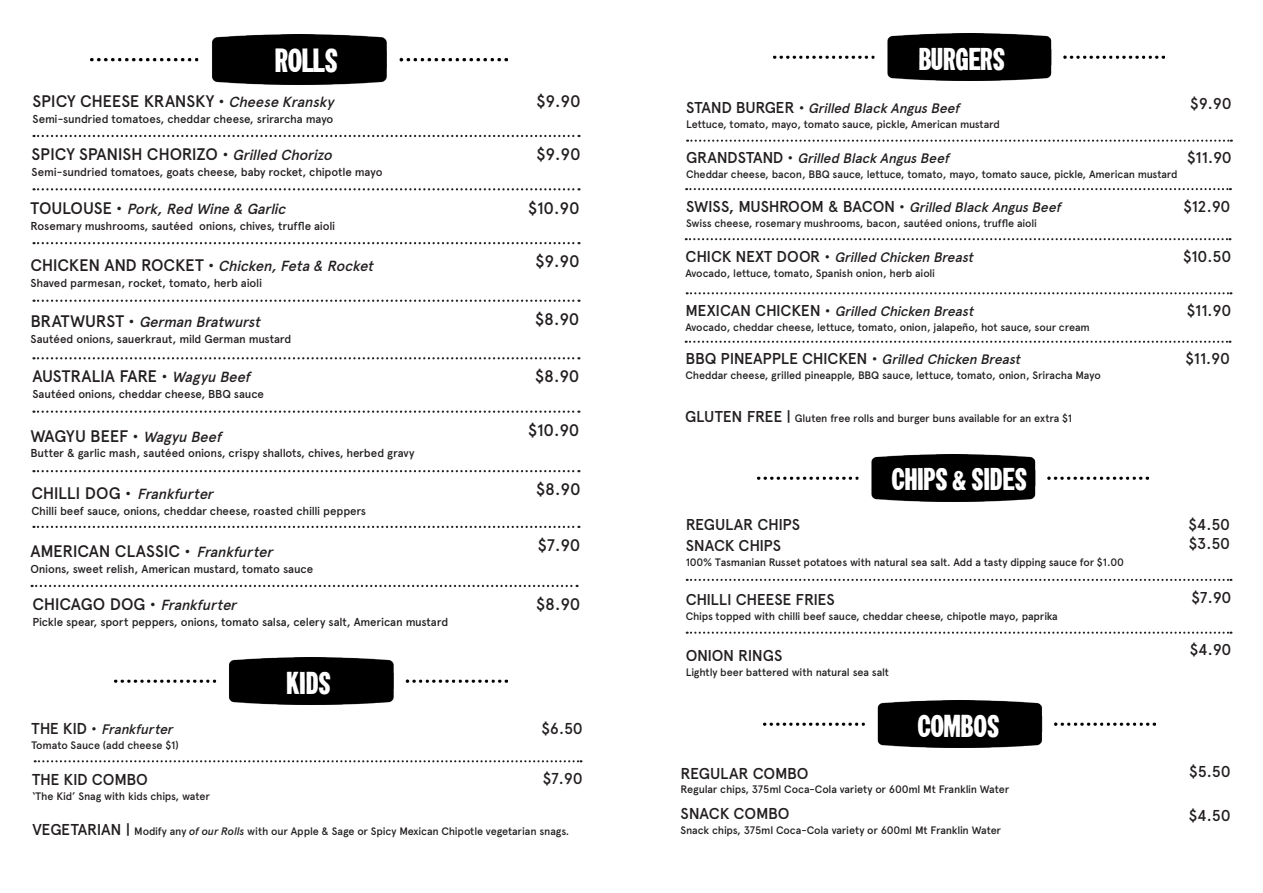
<style>
.page{position:relative;width:1263px;height:893px;background:#fff}
.page>*{position:absolute;margin:0;border:0;box-sizing:border-box;transform-origin:0 0}
.t1{font:500 31.35px "Woodgrit";color:#fff}
.t2{font:500 29.55px "Woodgrit";color:#fff}
.t3{font:500 16.8px "Apercu";letter-spacing:-.015em;color:#231f20}
.t4{font:500 15.75px "Apercu";letter-spacing:-.01em;color:#231f20}
.t5{font:italic 500 14.7px "Apercu";color:#231f20}
.t6{font:italic 500 13.8px "Apercu";color:#231f20}
.t7{font:500 11.55px "Apercu";letter-spacing:-.01em;color:#231f20}
.t8{font:500 10.8px "Apercu";letter-spacing:-.015em;color:#231f20}
.s1{font-style:italic;font-size:14.7px}
.s2{font-style:normal;font-size:16.8px}
.s3{font-style:normal;font-size:15.75px}
.s4{font-size:15.75px}
.s5{font-style:italic}
.s6{font-style:italic;font-size:13.8px}
.s7{font-size:25.5px}
</style>
<div class="page">
<img style="left:91px;top:35px;width:416px;height:50px">
<img style="left:758px;top:454px;width:391px;height:47px">
<img style="left:763px;top:700px;width:393px;height:48px">
<img style="left:115px;top:657px;width:392px;height:48px">
<svg style="left:687px;top:579px;width:544px;height:2px"></svg>
<svg style="left:687px;top:632px;width:544px;height:2px"></svg>
<svg style="left:34px;top:135px;width:545px;height:2px"></svg>
<svg style="left:34px;top:188px;width:545px;height:2px"></svg>
<svg style="left:34px;top:242px;width:545px;height:2px"></svg>
<svg style="left:34px;top:300px;width:545px;height:2px"></svg>
<svg style="left:33px;top:357px;width:546px;height:2px"></svg>
<svg style="left:33px;top:410px;width:546px;height:3px"></svg>
<svg style="left:33px;top:470px;width:546px;height:2px"></svg>
<svg style="left:33px;top:526px;width:546px;height:2px"></svg>
<svg style="left:32px;top:585px;width:545px;height:2px"></svg>
<svg style="left:35px;top:760px;width:546px;height:2px"></svg>
<img style="left:773px;top:33px;width:391px;height:47px">
<svg style="left:687px;top:140px;width:545px;height:2px"></svg>
<svg style="left:686px;top:188px;width:545px;height:2px"></svg>
<svg style="left:686px;top:238px;width:544px;height:2px"></svg>
<svg style="left:687px;top:292px;width:544px;height:2px"></svg>
<svg style="left:686px;top:341px;width:544px;height:2px"></svg>
<p class="t1" style="left:275px;top:41px;width:64px">ROLLS</p>
<p class="t3" style="left:32px;top:91px;width:306px">SPICY CHEESE KRANSKY • <span class="s1">Cheese Kransky</span></p>
<p class="t3" style="left:536px;top:91px;width:46px">$9.90</p>
<p class="t7" style="left:32px;top:112px;width:302px">Semi-sundried tomatoes, cheddar cheese, srirarcha mayo</p>
<p class="t3" style="left:32px;top:144px;width:306px">SPICY SPANISH CHORIZO • <span class="s1">Grilled Chorizo</span></p>
<p class="t3" style="left:537px;top:144px;width:46px">$9.90</p>
<p class="t7" style="left:32px;top:165px;width:352px">Semi-sundried tomatoes, goats cheese, baby rocket, chipotle mayo</p>
<p class="t5" style="left:31px;top:200px;width:260px"><span class="s2">T O U L O U S E •</span> Pork,Red Wine &amp; Garlic</p>
<p class="t7" style="left:31px;top:219px;width:306px">Rosemary mushrooms, sautéed onions, chives, truffle aioli</p>
<p class="t3" style="left:528px;top:198px;width:53px">$10.90</p>
<p class="t5" style="left:30px;top:257px;width:348px"><span class="s2">C H I C K E N A N D RO C K E T •</span> Chicken,Feta &amp; Rocket</p>
<p class="t7" style="left:30px;top:276px;width:233px">Shaved parmesan, rocket, tomato, herb aioli</p>
<p class="t3" style="left:535px;top:251px;width:46px">$9.90</p>
<p class="t5" style="left:30px;top:313px;width:235px"><span class="s2">B R AT W U R S T •</span> German Bratwurst</p>
<p class="t7" style="left:30px;top:332px;width:262px">Sautéed onions, sauerkraut, mild German mustard</p>
<p class="t3" style="left:535px;top:309px;width:46px">$8.90</p>
<p class="t3" style="left:32px;top:366px;width:223px">AUSTRALIA FARE • <span class="s1">Wagyu Beef</span></p>
<p class="t7" style="left:32px;top:387px;width:233px">Sautéed onions, cheddar cheese, BBQ sauce</p>
<p class="t3" style="left:535px;top:366px;width:46px">$8.90</p>
<p class="t3" style="left:30px;top:426px;width:196px">WAGYU BEEF • <span class="s1">Wagyu Beef</span></p>
<p class="t7" style="left:30px;top:446px;width:385px">Butter &amp; garlic mash, sautéed onions, crispy shallots, chives, herbed gravy</p>
<p class="t3" style="left:528px;top:420px;width:53px">$10.90</p>
<p class="t5" style="left:31px;top:485px;width:187px"><span class="s2">C H I L L I D O G •</span> Frankfurter</p>
<p class="t7" style="left:31px;top:504px;width:336px">Chilli beef sauce, onions, cheddar cheese, roasted chilli peppers</p>
<p class="t3" style="left:536px;top:479px;width:46px">$8.90</p>
<p class="t3" style="left:30px;top:541px;width:247px">AMERICAN CLASSIC • <span class="s1">Frankfurter</span></p>
<p class="t7" style="left:30px;top:562px;width:284px">Onions, sweet relish, American mustard, tomato sauce</p>
<p class="t3" style="left:538px;top:535px;width:44px">$7.90</p>
<p class="t3" style="left:32px;top:594px;width:209px">C H I CAG O D O G • <span class="s1">Frankfurter</span></p>
<p class="t3" style="left:536px;top:594px;width:46px">$8.90</p>
<p class="t7" style="left:32px;top:615px;width:417px">Pickle spear, sport peppers, onions, tomato salsa, celery salt, American mustard</p>
<p class="t2" style="left:287px;top:665px;width:46px">KIDS</p>
<p class="t6" style="left:32px;top:721px;width:146px"><span class="s3">T H E K I D •</span> Frankfurter</p>
<p class="t4" style="left:541px;top:719px;width:43px">$6.50</p>
<p class="t8" style="left:32px;top:738px;width:149px">Tomato Sauce (add cheese $1)</p>
<p class="t4" style="left:32px;top:770px;width:117px">THE KID COMBO</p>
<p class="t8" style="left:32px;top:790px;width:179px">‘The Kid’ Snag with kids chips, water</p>
<p class="t4" style="left:543px;top:769px;width:42px">$7.90</p>
<p class="t8" style="left:32px;top:825px;width:538px"><span class="s4">VEGETARIAN |</span> Modify any <span class="s5">of our Rolls</span> with our Apple &amp; Sage or Spicy Mexican Chipotle vegetarian snags.</p>
<p class="t2" style="left:919px;top:40px;width:88px">BURGERS</p>
<p class="t6" style="left:686px;top:100px;width:279px"><span class="s3">S TA N D B U R G E R •</span> Grilled Black AngusBeef</p>
<p class="t4" style="left:1190px;top:94px;width:43px">$9.90</p>
<p class="t8" style="left:686px;top:118px;width:315px">Lettuce, tomato, mayo, tomato sauce, pickle, American mustard</p>
<p class="t6" style="left:686px;top:150px;width:268px"><span class="s3">G R A N D S TA N D •</span> Grilled Black AngusBeef</p>
<p class="t8" style="left:686px;top:168px;width:493px">Cheddar cheese, bacon, BBQ sauce, lettuce, tomato, mayo, tomato sauce, pickle, American mustard</p>
<p class="t4" style="left:1187px;top:148px;width:46px">$11.90</p>
<p class="t4" style="left:686px;top:197px;width:380px">S W I S S , M U S H RO O M &amp; B A C O N • <span class="s6">Grilled Black AngusBeef</span></p>
<p class="t4" style="left:1183px;top:197px;width:49px">$12.90</p>
<p class="t8" style="left:686px;top:216px;width:352px">Swiss cheese, rosemary mushrooms, bacon, sautéed onions, truffle aioli</p>
<p class="t6" style="left:686px;top:249px;width:292px"><span class="s3">C H I C K N E X T D O O R •</span> Grilled Chicken Breast</p>
<p class="t4" style="left:1183px;top:247px;width:50px">$10.50</p>
<p class="t8" style="left:686px;top:266px;width:251px">Avocado, lettuce, tomato, Spanish onion, herb aioli</p>
<p class="t6" style="left:686px;top:303px;width:293px"><span class="s3">M E X I C A N C H I C K E N •</span> Grilled Chicken Breast</p>
<p class="t8" style="left:686px;top:320px;width:406px">Avocado, cheddar cheese, lettuce, tomato, onion, jalapeño, hot sauce, sour cream</p>
<p class="t4" style="left:1187px;top:301px;width:46px">$11.90</p>
<p class="t4" style="left:686px;top:349px;width:340px">B B Q P I N E A P P L E C H I C K E N • <span class="s6">Grilled Chicken Breast</span></p>
<p class="t4" style="left:1185px;top:349px;width:46px">$11.90</p>
<p class="t8" style="left:686px;top:369px;width:417px">Cheddar cheese, grilled pineapple, BBQ sauce, lettuce, tomato, onion, Sriracha Mayo</p>
<p class="t8" style="left:685px;top:412px;width:388px"><span class="s4">GLUTEN FREE |</span> Gluten free rolls and burger buns available for an extra $1</p>
<p class="t2" style="left:892px;top:460px;width:137px">CHIPS <span class="s7">&amp;</span> SIDES</p>
<p class="t4" style="left:686px;top:515px;width:116px">REGULAR CHIPS</p>
<p class="t4" style="left:686px;top:536px;width:97px">SNACK CHIPS</p>
<p class="t8" style="left:686px;top:556px;width:440px">100% Tasmanian Russet potatoes with natural sea salt. Add a tasty dipping sauce for $1.00</p>
<p class="t4" style="left:1188px;top:515px;width:43px">$4.50</p>
<p class="t4" style="left:1189px;top:534px;width:43px">$3.50</p>
<p class="t4" style="left:686px;top:590px;width:151px">CHILLI CHEESE FRIES</p>
<p class="t4" style="left:1191px;top:588px;width:42px">$7.90</p>
<p class="t8" style="left:686px;top:610px;width:374px">Chips topped with chilli beef sauce, cheddar cheese, chipotle mayo, paprika</p>
<p class="t4" style="left:686px;top:646px;width:98px">ONION RINGS</p>
<p class="t8" style="left:686px;top:665px;width:205px">Lightly beer battered with natural sea salt</p>
<p class="t2" style="left:918px;top:707px;width:83px">COMBOS</p>
<p class="t4" style="left:1190px;top:640px;width:43px">$4.90</p>
<p class="t4" style="left:680px;top:763px;width:130px">REGULAR COMBO</p>
<p class="t4" style="left:1189px;top:762px;width:43px">$5.50</p>
<p class="t8" style="left:680px;top:783px;width:330px">Regular chips, 375ml Coca-Cola variety or 600ml Mt Franklin Water</p>
<p class="t4" style="left:680px;top:804px;width:111px">SNACK COMBO</p>
<p class="t8" style="left:680px;top:823px;width:322px">Snack chips, 375ml Coca-Cola variety or 600ml Mt Franklin Water</p>
<p class="t4" style="left:1189px;top:806px;width:43px">$4.50</p>
</div>
